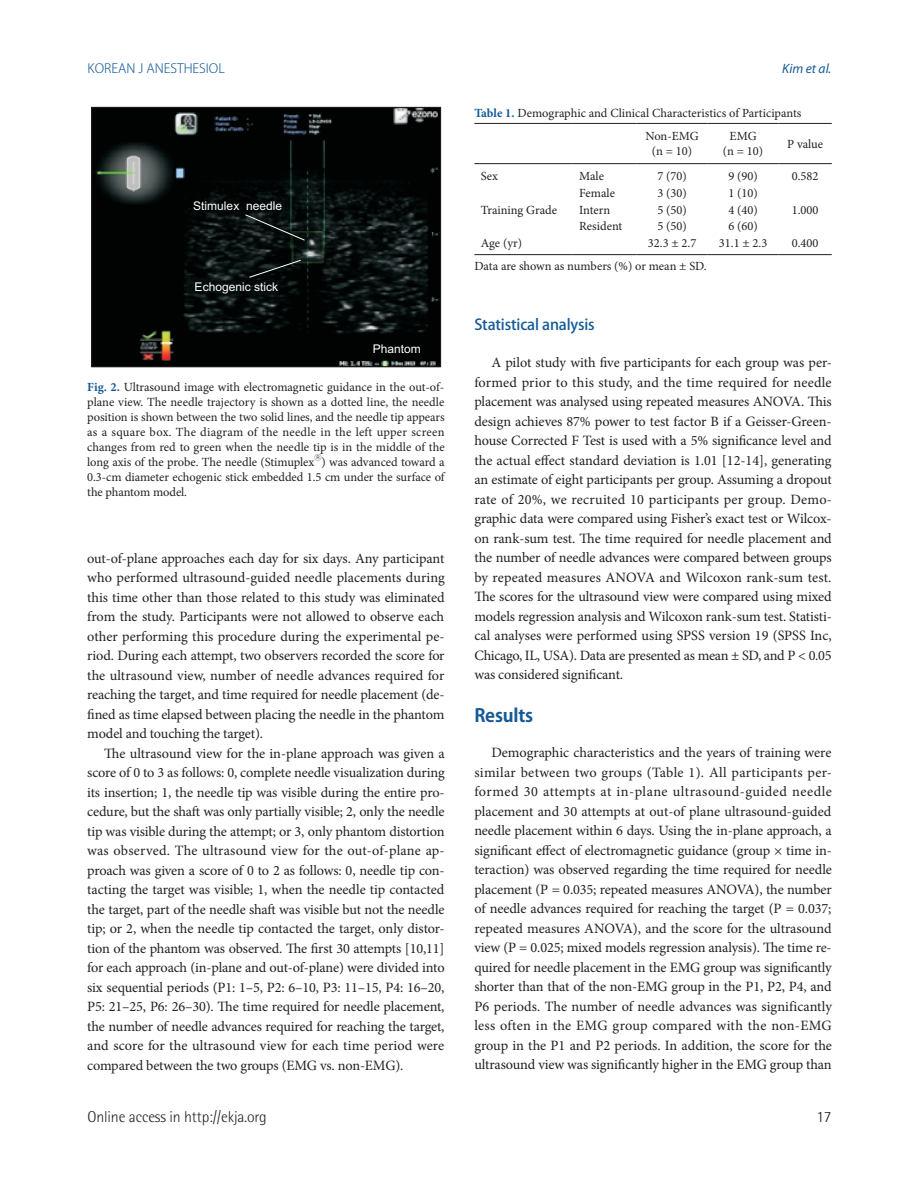
<style>
.page{position:relative;width:919px;height:1191px;background:#fff}
.page>*{position:absolute;margin:0;border:0;box-sizing:border-box;transform-origin:0 0}
.t1{font:700 18px "Koz Go Pro";letter-spacing:-.01em;color:#155a97}
.t2{font:300 15.75px "Rotis Semi Sans Std";letter-spacing:-.01em;color:#231f20}
.t3{font:500 15px "Koz Go Pro";letter-spacing:-.01em;color:#155a97}
.t4{font:14.25px/19.5px "Minion Pro";letter-spacing:-.01em;color:#231f20;text-align:justify}
.t5{font:italic 13.5px "Myriad Pro";color:#155a97}
.t6{font:300 12.75px "Koz Go Pro";color:#155a97}
.t7{font:12.45px/15px "Minion Pro";color:#231f20;text-align:justify}
.t8{font:12px "Arial";color:#fff}
.s1{font-weight:700;color:#155a97}
</style>
<div class="page">
<img style="left:93px;top:109px;width:346px;height:256px">
<div style="left:91px;top:107px;width:350px;height:260px;border:1px solid #231f20"></div>
<svg style="left:244px;top:214px;width:61px;height:27px;background:#171f1f"></svg>
<svg style="left:248px;top:259px;width:54px;height:19px"></svg>
<hr style="left:474px;top:123px;width:98px;height:1px;background:#231f20">
<hr style="left:572px;top:123px;width:64px;height:1px;background:#231f20">
<hr style="left:636px;top:123px;width:71px;height:1px;background:#231f20">
<hr style="left:707px;top:123px;width:71px;height:1px;background:#231f20">
<hr style="left:778px;top:123px;width:53px;height:1px;background:#231f20">
<hr style="left:474px;top:163px;width:98px;height:1px;background:#231f20">
<hr style="left:572px;top:163px;width:64px;height:1px;background:#231f20">
<hr style="left:636px;top:163px;width:71px;height:1px;background:#231f20">
<hr style="left:707px;top:163px;width:71px;height:1px;background:#231f20">
<hr style="left:778px;top:163px;width:53px;height:1px;background:#231f20">
<hr style="left:474px;top:254px;width:98px;height:1px;background:#231f20">
<hr style="left:572px;top:254px;width:64px;height:1px;background:#231f20">
<hr style="left:636px;top:254px;width:71px;height:1px;background:#231f20">
<hr style="left:707px;top:254px;width:71px;height:1px;background:#231f20">
<hr style="left:778px;top:254px;width:53px;height:1px;background:#231f20">
<p class="t6" style="left:88px;top:60px;width:139px">KOREAN J ANESTHESIOL</p>
<p class="t5" style="left:782px;top:60px;width:51px">Kim et al.</p>
<p class="t8" style="left:193px;top:201px;width:90px">Stimulex needle</p>
<p class="t8" style="left:195px;top:282px;width:85px">Echogenic stick</p>
<p class="t8" style="left:373px;top:344px;width:50px">Phantom</p>
<p class="t7" style="left:87px;top:379px;width:359px"><span class="s1">Fig. 2.</span> Ultrasound image with electromagnetic guidance in the out-of&shy;plane view. The needle trajectory is shown as a dotted line, the needle position is shown between the two solid lines, and the needle tip appears as a square box. The diagram of the needle in the left upper screen changes from red to green when the needle tip is in the middle of the long axis of the probe. The needle (Stimuplex<sup>Ⓡ</sup>) was advanced toward a 0.3-cm diameter echogenic stick embedded 1.5 cm under the surface of the phantom model.</p>
<p class="t4" style="left:87px;top:548px;width:359px">out-of-plane approaches each day for six days. Any participant who performed ultrasound-guided needle placements during this time other than those related to this study was eliminated from the study. Participants were not allowed to observe each other performing this procedure during the experimental pe&shy;riod. During each attempt, two observers recorded the score for the ultrasound view, number of needle advances required for reaching the target, and time required for needle placement (de&shy;fined as time elapsed between placing the needle in the phantom model and touching the target).</p>
<p class="t4" style="left:87px;top:743px;width:359px;text-indent:17px">The ultrasound view for the in-plane approach was given a score of 0 to 3 as follows: 0, complete needle visualization during its insertion; 1, the needle tip was visible during the entire pro&shy;cedure, but the shaft was only partially visible; 2, only the needle tip was visible during the attempt; or 3, only phantom distortion was observed. The ultrasound view for the out-of-plane ap&shy;proach was given a score of 0 to 2 as follows: 0, needle tip con&shy;tacting the target was visible; 1, when the needle tip contacted the target, part of the needle shaft was visible but not the needle tip; or 2, when the needle tip contacted the target, only distor&shy;tion of the phantom was observed. The first 30 attempts [10,11] for each approach (in-plane and out-of-plane) were divided into six sequential periods (P1: 1–5, P2: 6–10, P3: 11–15, P4: 16–20, P5: 21–25, P6: 26–30). The time required for needle placement, the number of needle advances required for reaching the target, and score for the ultrasound view for each time period were compared between the two groups (EMG vs. non-EMG).</p>
<p class="t7" style="left:645px;top:101px;width:157px;line-height:23.4px;text-indent:-171px"><span class="s1">Table 1.</span> Demographic and Clinical Characteristics of Participants<br>Non-EMG</p>
<p class="t7" style="left:652px;top:144px;width:42px">(n = 10)</p>
<p class="t7" style="left:723px;top:129px;width:42px;text-align:center">EMG (n = 10)</p>
<p class="t7" style="left:787px;top:136px;width:38px">P value</p>
<p class="t7" style="left:480px;top:169px;width:19px">Sex</p>
<p class="t7" style="left:579px;top:169px;width:26px">Male</p>
<p class="t7" style="left:657px;top:169px;width:31px">7 (70)</p>
<p class="t7" style="left:728px;top:169px;width:31px">9 (90)</p>
<p class="t7" style="left:791px;top:169px;width:28px">0.582</p>
<p class="t7" style="left:579px;top:186px;width:37px">Female</p>
<p class="t7" style="left:657px;top:186px;width:31px">3 (30)</p>
<p class="t7" style="left:728px;top:186px;width:31px">1 (10)</p>
<p class="t7" style="left:480px;top:202px;width:78px">Training Grade</p>
<p class="t7" style="left:579px;top:202px;width:33px">Intern</p>
<p class="t7" style="left:657px;top:202px;width:31px">5 (50)</p>
<p class="t7" style="left:728px;top:202px;width:31px">4 (40)</p>
<p class="t7" style="left:791px;top:202px;width:28px">1.000</p>
<p class="t7" style="left:579px;top:219px;width:45px">Resident</p>
<p class="t7" style="left:657px;top:219px;width:31px">5 (50)</p>
<p class="t7" style="left:728px;top:219px;width:31px">6 (60)</p>
<p class="t7" style="left:481px;top:236px;width:43px">Age (yr)</p>
<p class="t7" style="left:648px;top:236px;width:50px">32.3 ± 2.7</p>
<p class="t7" style="left:718px;top:236px;width:50px">31.1 ± 2.3</p>
<p class="t7" style="left:791px;top:236px;width:28px">0.400</p>
<p class="t7" style="left:474px;top:258px;width:234px">Data are shown as numbers (%) or mean ± SD.</p>
<p class="t3" style="left:474px;top:314px;width:122px">Statistical analysis</p>
<p class="t4" style="left:474px;top:353px;width:359px;text-indent:17px">A pilot study with five participants for each group was per&shy;formed prior to this study, and the time required for needle placement was analysed using repeated measures ANOVA. This design achieves 87% power to test factor B if a Geisser-Green&shy;house Corrected F Test is used with a 5% significance level and the actual effect standard deviation is 1.01 [12-14], generating an estimate of eight participants per group. Assuming a dropout rate of 20%, we recruited 10 participants per group. Demo&shy;graphic data were compared using Fisher’s exact test or Wilcox&shy;on rank-sum test. The time required for needle placement and the number of needle advances were compared between groups by repeated measures ANOVA and Wilcoxon rank-sum test.<br>The scores for the ultrasound view were compared using mixed models regression analysis and Wilcoxon rank-sum test. Statisti&shy;cal analyses were performed using SPSS version 19 (SPSS Inc, Chicago, IL, USA). Data are presented as mean ± SD, and P &lt; 0.05 was considered significant.</p>
<p class="t1" style="left:474px;top:704px;width:60px">Results</p>
<p class="t4" style="left:474px;top:743px;width:359px;text-align:left;text-indent:17px">Demographic characteristics and the years of training were similar between two groups (Table 1). All participants per&shy;formed 30 attempts at in-plane ultrasound-guided needle placement and 30 attempts at out-of plane ultrasound-guided needle placement within 6 days. Using the in-plane approach, a significant effect of electromagnetic guidance (group × time in&shy;teraction) was observed regarding the time required for needle placement (P = 0.035; repeated measures ANOVA), the number of needle advances required for reaching the target (P = 0.037; repeated measures ANOVA), and the score for the ultrasound view (P = 0.025; mixed models regression analysis). The time re&shy;quired for needle placement in the EMG group was significantly shorter than that of the non-EMG group in the P1, P2, P4, and P6 periods. The number of needle advances was significantly less often in the EMG group compared with the non-EMG group in the P1 and P2 periods. In addition, the score for the ultrasound view was significantly higher in the EMG group than</p>
<p class="t2" style="left:88px;top:1107px;width:180px">Online access in http://ekja.org</p>
<p class="t2" style="left:816px;top:1107px;width:17px">17</p>
</div>
